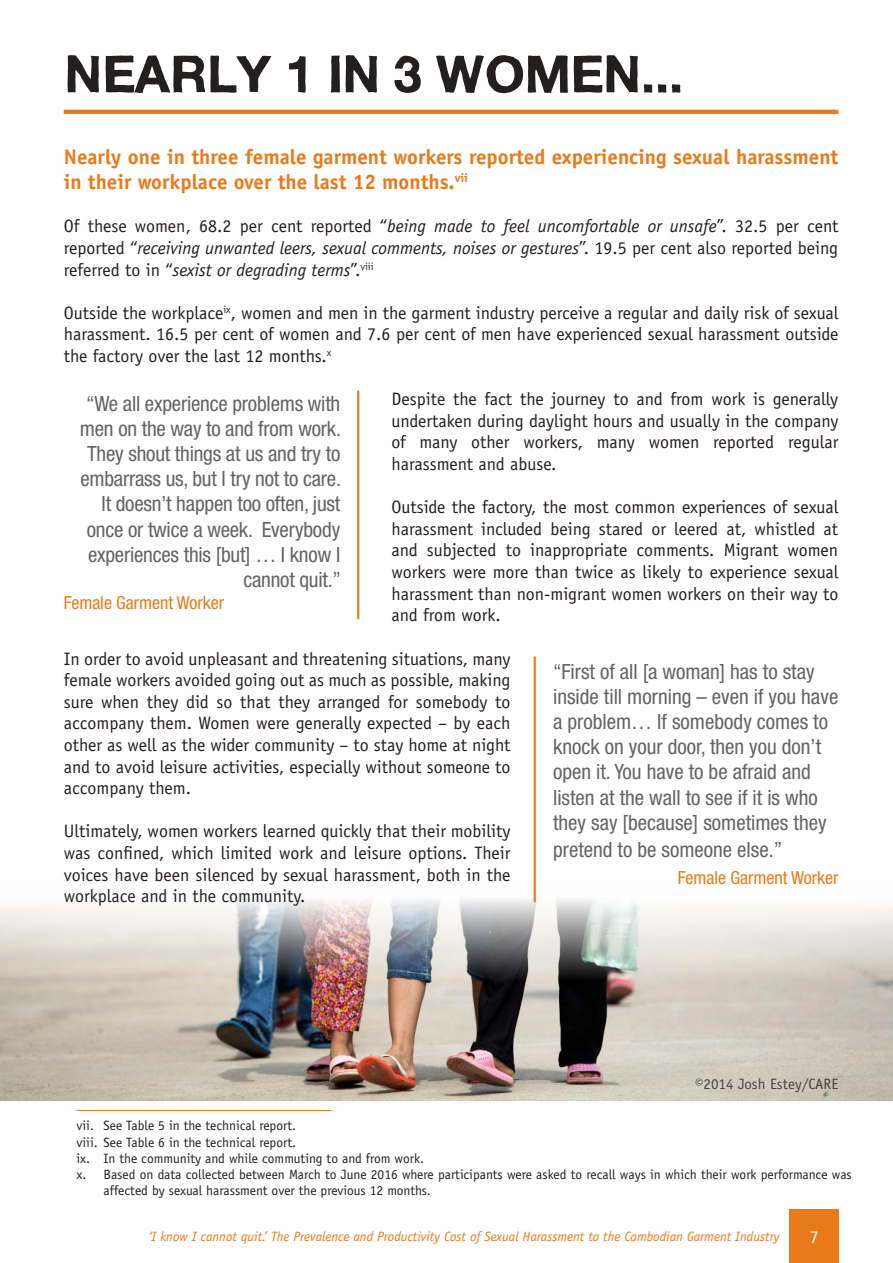
<style>
.page{position:relative;width:893px;height:1263px;background:#fff}
.page>*{position:absolute;margin:0;border:0;box-sizing:border-box;transform-origin:0 0}
.t1{font:700 51px "Sketchetik Fill";color:#241f1f}
.t2{font:condensed 21px/25.5px "Helvetica Neue LT Std";color:#656365}
.t3{font:700 21px/25.2px "Officina Sans Std";color:#ea7a19}
.t4{font:18px/21.6px "Officina Sans Std";color:#241f1f;text-align:justify}
.t5{font:italic 18px/21.6px "Officina Sans Std";color:#241f1f;text-align:justify}
.t6{font:condensed 18px "Helvetica Neue LT Std";color:#ea7a19}
.t7{font:18px "Officina Sans Std";color:#fff}
.t8{font:15px "Officina Sans Std";color:#241f1f}
.t9{font:13.5px "Officina Sans Std";color:#241f1f}
.t10{font:italic 13.5px "Officina Sans Std";color:#ea7a19}
.s1{font-style:normal}
</style>
<div class="page">
<div style="left:790px;top:1209px;width:49px;height:54px;background:#ea7a19"></div>
<svg style="left:64px;top:110px;width:774px;height:4px;background:#ea7c1c"></svg>
<img style="left:0;top:884px;width:893px;height:216px">
<hr style="left:534px;top:656px;width:2px;height:246px;background:#ea7a19">
<hr style="left:357px;top:390px;width:2px;height:229px;background:#ea7a19">
<hr style="left:77px;top:1110px;width:255px;height:1px;background:#ea7a19">
<h1 class="t1" style="left:64px;top:42px;width:620px">NEARLY 1 IN 3 WOMEN...</h1>
<p class="t3" style="left:64px;top:144px;width:776px">Nearly one in three female garment workers reported experiencing sexual harassment in their workplace over the last 12 months.<sup>vii</sup></p>
<p class="t5" style="left:64px;top:216px;width:776px"><span class="s1">Of these women, 68.2 per cent reported “</span>being made to feel uncomfortable or unsafe<span class="s1">”. 32.5 per cent reported “</span>receiving unwanted leers, sexual comments, noises or gestures<span class="s1">”. 19.5 per cent also reported being referred to in “</span>sexist or degrading terms<span class="s1">”.</span><sup>viii</sup></p>
<p class="t4" style="left:64px;top:302px;width:776px">Outside the workplace<sup>ix</sup>, women and men in the garment industry perceive a regular and daily risk of sexual harassment. 16.5 per cent of women and 7.6 per cent of men have experienced sexual harassment outside the factory over the last 12 months.<sup>x</sup></p>
<p class="t4" style="left:391px;top:388px;width:448px">Despite the fact the journey to and from work is generally undertaken during daylight hours and usually in the company of many other workers, many women reported regular harassment and abuse.</p>
<p class="t4" style="left:391px;top:496px;width:448px">Outside the factory, the most common experiences of sexual harassment included being stared or leered at, whistled at and subjected to inappropriate comments. Migrant women workers were more than twice as likely to experience sexual harassment than non-migrant women workers on their way to and from work.</p>
<p class="t4" style="left:64px;top:648px;width:448px">In order to avoid unpleasant and threatening situations, many female workers avoided going out as much as possible, making sure when they did so that they arranged for somebody to accompany them. Women were generally expected – by each other as well as the wider community – to stay home at night and to avoid leisure activities, especially without someone to accompany them.</p>
<p class="t4" style="left:64px;top:820px;width:448px">Ultimately, women workers learned quickly that their mobility was confined, which limited work and leisure options. Their voices have been silenced by sexual harassment, both in the workplace and in the community.</p>
<p class="t2" style="left:80px;top:390px;width:263px;text-align:right">“We all experience problems with men on the way to and from work.<br>They shout things at us and try to embarrass us, but I try not to care.<br>It doesn’t happen too often, just once or twice a week. Everybody experiences this [but] … I know I cannot quit.”</p>
<p class="t6" style="left:64px;top:592px;width:162px">Female Garment Worker</p>
<p class="t2" style="left:553px;top:658px;width:287px">“First of all [a woman] has to stay inside till morning – even if you have a problem… If somebody comes to knock on your door, then you don’t open it. You have to be afraid and listen at the wall to see if it is who they say [because] sometimes they pretend to be someone else.”</p>
<p class="t6" style="left:678px;top:867px;width:162px">Female Garment Worker</p>
<p class="t8" style="left:695px;top:1075px;width:145px">©2014 Josh Estey/CARE</p>
<p class="t9" style="left:77px;top:1118px;width:221px">vii. See Table 5 in the technical report.</p>
<p class="t9" style="left:77px;top:1134px;width:221px">viii. See Table 6 in the technical report.</p>
<p class="t9" style="left:77px;top:1150px;width:349px">ix. In the community and while commuting to and from work.</p>
<p class="t9" style="left:77px;top:1166px;width:777px">x. Based on data collected between March to June 2016 where participants were asked to recall ways in which their work performance was</p>
<p class="t9" style="left:104px;top:1183px;width:329px">affected by sexual harassment over the previous 12 months.</p>
<p class="t10" style="left:149px;top:1228px;width:632px">‘I know I cannot quit.’ The Prevalence and Productivity Cost of Sexual Harassment to the Cambodian Garment Industry</p>
<p class="t7" style="left:810px;top:1226px;width:10px">7</p>
</div>
